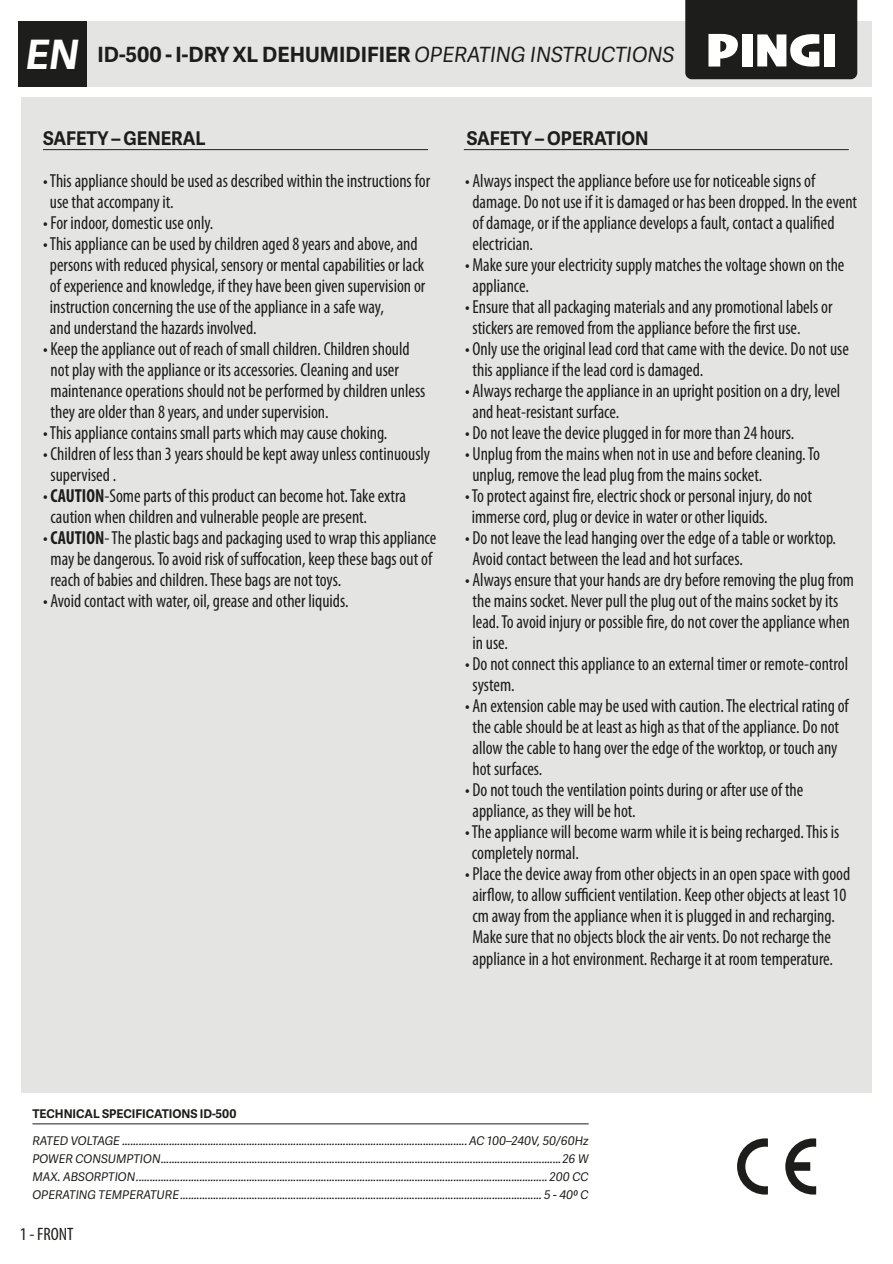
<style>
.page{position:relative;width:893px;height:1264px;background:#fff}
.page>*{position:absolute;margin:0;border:0;box-sizing:border-box;transform-origin:0 0}
.t1{font:italic 700 40.5px "Adelle Sans";color:#fff}
.t2{font:700 21px "Adelle Sans";color:#1d1d1b}
.t3{font:condensed 18.9px/21px "Myriad Pro";color:#1d1d1b;scale:.95 1}
.t4{font:700 18.9px "Adelle Sans";color:#1d1d1b;scale:.95 1}
.t5{font:condensed 18px "Myriad Pro";color:#1d1d1b}
.t6{font:italic 12px/18px "Adelle Sans";color:#1d1d1b}
.t7{font:700 12px "Adelle Sans";color:#1d1d1b}
.s1{font-weight:400;font-style:italic}
.s2{font-weight:700}
</style>
<div class="page">
<div style="left:21px;top:97px;width:850px;height:995px;background:#e4e4e3"></div>
<hr style="left:43px;top:149px;width:385px;height:1px;background:#1d1d1b">
<hr style="left:464px;top:149px;width:385px;height:1px;background:#1d1d1b">
<hr style="left:32px;top:1123px;width:557px;height:1px;background:#1d1d1b">
<svg style="left:737px;top:1138px;width:31px;height:56px"></svg>
<svg style="left:785px;top:1138px;width:31px;height:56px"></svg>
<div style="left:20px;top:21px;width:851px;height:66px;background:#e4e4e3"></div>
<svg style="left:685px;top:0;width:172px;height:79px;background:#4d4d4b"></svg>
<div style="left:19px;top:21px;width:68px;height:66px;background:#1d1d1b"></div>
<p class="t1" style="left:26px;top:26px;width:55px">EN</p>
<p class="t2" style="left:98px;top:39px;width:578px">ID-500 - I-DRY XL DEHUMIDIFIER <span class="s1">OPERATING INSTRUCTIONS</span></p>
<p class="t4" style="left:43px;top:125px;width:173px">SAFETY – GENERAL</p>
<p class="t3" style="left:50px;top:171px;width:402px;text-indent:-7px">• This appliance should be used as described within the instructions for use that accompany it.</p>
<p class="t3" style="left:43px;top:213px;width:181px">• For indoor, domestic use only.</p>
<p class="t3" style="left:50px;top:234px;width:397px;text-indent:-7px">• This appliance can be used by children aged 8 years and above, and persons with reduced physical, sensory or mental capabilities or lack of experience and knowledge, if they have been given supervision or instruction concerning the use of the appliance in a safe way,<br>and understand the hazards involved.</p>
<p class="t3" style="left:51px;top:339px;width:396px;text-indent:-7px">• Keep the appliance out of reach of small children. Children should not play with the appliance or its accessories. Cleaning and user maintenance operations should not be performed by children unless they are older than 8 years, and under supervision.</p>
<p class="t3" style="left:43px;top:423px;width:364px">• This appliance contains small parts which may cause choking.</p>
<p class="t3" style="left:51px;top:444px;width:401px;text-indent:-7px">• Children of less than 3 years should be kept away unless continuously supervised .</p>
<p class="t3" style="left:51px;top:486px;width:376px;text-indent:-7px">• <span class="s2">CAUTION</span>-Some parts of this product can become hot. Take extra caution when children and vulnerable people are present.</p>
<p class="t3" style="left:51px;top:528px;width:408px;text-indent:-7px">• <span class="s2">CAUTION</span>- The plastic bags and packaging used to wrap this appliance may be dangerous. To avoid risk of suffocation, keep these bags out of reach of babies and children. These bags are not toys.</p>
<p class="t3" style="left:43px;top:591px;width:323px">• Avoid contact with water, oil, grease and other liquids.</p>
<p class="t4" style="left:467px;top:125px;width:193px">SAFETY – OPERATION</p>
<p class="t3" style="left:472px;top:171px;width:406px;text-indent:-7px">• Always inspect the appliance before use for noticeable signs of damage. Do not use if it is damaged or has been dropped. In the event of damage, or if the appliance develops a fault, contact a qualified electrician.</p>
<p class="t3" style="left:472px;top:255px;width:393px;text-indent:-7px">• Make sure your electricity supply matches the voltage shown on the appliance.</p>
<p class="t3" style="left:472px;top:297px;width:381px;text-indent:-7px">• Ensure that all packaging materials and any promotional labels or stickers are removed from the appliance before the first use.</p>
<p class="t3" style="left:472px;top:339px;width:398px;text-indent:-7px">• Only use the original lead cord that came with the device. Do not use this appliance if the lead cord is damaged.</p>
<p class="t3" style="left:472px;top:381px;width:389px;text-indent:-7px">• Always recharge the appliance in an upright position on a dry, level and heat-resistant surface.</p>
<p class="t3" style="left:465px;top:423px;width:348px">• Do not leave the device plugged in for more than 24 hours.</p>
<p class="t3" style="left:472px;top:444px;width:367px;text-indent:-7px">• Unplug from the mains when not in use and before cleaning. To unplug, remove the lead plug from the mains socket.</p>
<p class="t3" style="left:472px;top:486px;width:360px;text-indent:-7px">• To protect against fire, electric shock or personal injury, do not immerse cord, plug or device in water or other liquids.</p>
<p class="t3" style="left:472px;top:528px;width:384px;text-indent:-7px">• Do not leave the lead hanging over the edge of a table or worktop.<br>Avoid contact between the lead and hot surfaces.</p>
<p class="t3" style="left:472px;top:570px;width:403px;text-indent:-7px">• Always ensure that your hands are dry before removing the plug from the mains socket. Never pull the plug out of the mains socket by its lead. To avoid injury or possible fire, do not cover the appliance when in use.</p>
<p class="t3" style="left:472px;top:654px;width:397px;text-indent:-7px">• Do not connect this appliance to an external timer or remote-control system.</p>
<p class="t3" style="left:472px;top:696px;width:398px;text-indent:-7px">• An extension cable may be used with caution. The electrical rating of the cable should be at least as high as that of the appliance. Do not allow the cable to hang over the edge of the worktop, or touch any hot surfaces.</p>
<p class="t3" style="left:472px;top:780px;width:350px;text-indent:-7px">• Do not touch the ventilation points during or after use of the appliance, as they will be hot.</p>
<p class="t3" style="left:472px;top:822px;width:388px;text-indent:-7px">• The appliance will become warm while it is being recharged. This is completely normal.</p>
<p class="t3" style="left:472px;top:864px;width:399px;text-indent:-7px">• Place the device away from other objects in an open space with good airflow, to allow sufficient ventilation. Keep other objects at least 10 cm away from the appliance when it is plugged in and recharging.<br>Make sure that no objects block the air vents. Do not recharge the appliance in a hot environment. Recharge it at room temperature.</p>
<p class="t7" style="left:32px;top:1105px;width:205px">TECHNICAL SPECIFICATIONS ID-500</p>
<p class="t6" style="left:32px;top:1131px;width:558px">RATED VOLTAGE .............................................................................................................................AC 100–240V, 50/60Hz</p>
<p class="t6" style="left:32px;top:1149px;width:558px">POWER CONSUMPTION.................................................................................................................................................26 W</p>
<p class="t6" style="left:32px;top:1167px;width:558px">MAX. ABSORPTION..................................................................................................................................................... 200 CC<br>OPERATING TEMPERATURE................................................................................................................................... 5 - 400 C</p>
<p class="t5" style="left:20px;top:1224px;width:55px">1 - FRONT</p>
</div>
